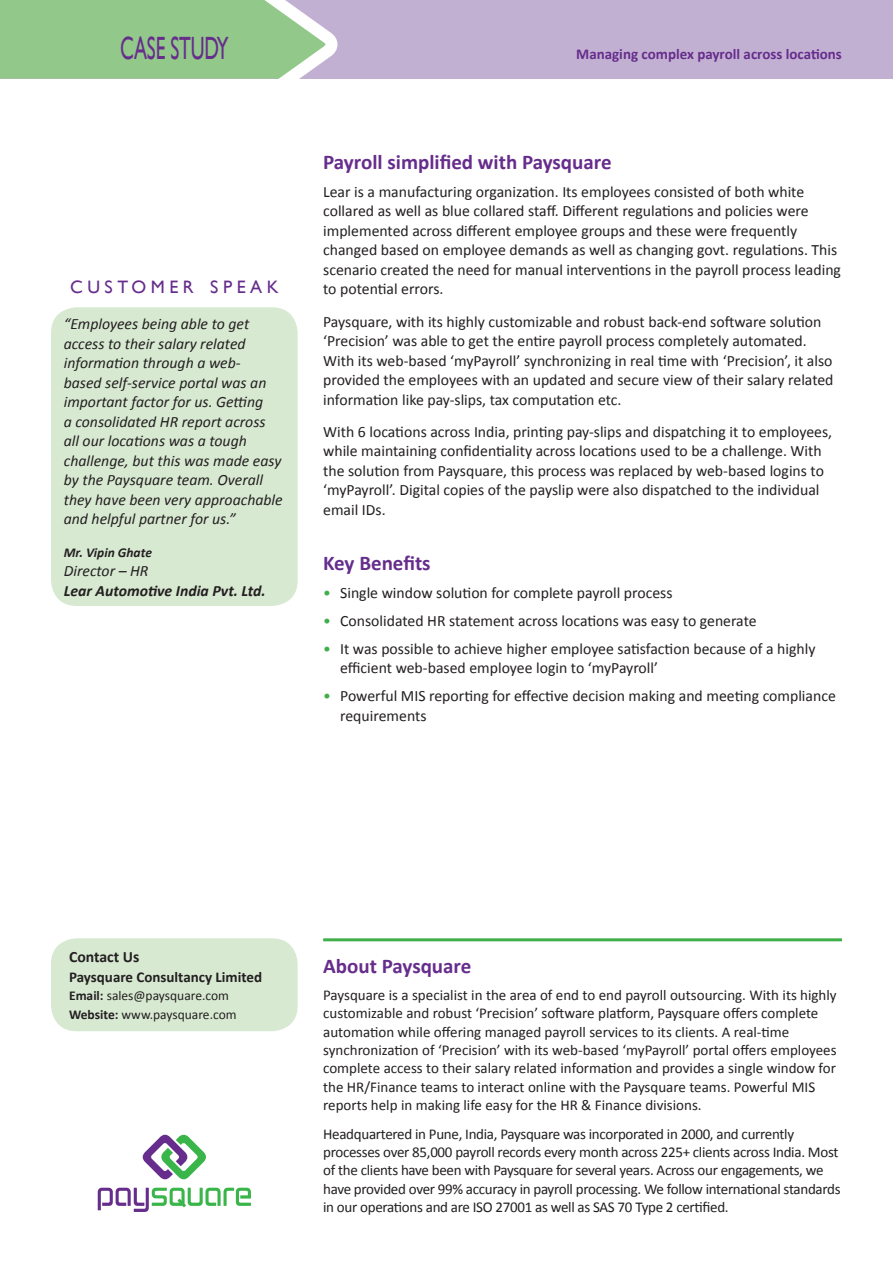
<style>
.page{position:relative;width:893px;height:1263px;background:#fff}
.page>*{position:absolute;margin:0;border:0;box-sizing:border-box;transform-origin:0 0}
.t1{font:32.25px "Gill Sans";letter-spacing:-.01em;color:#662d8c;scale:.61 1}
.t2{font:700 21px "Calibri";color:#662d8c}
.t3{font:18px "Gill Sans";letter-spacing:.25em;color:#662d8c}
.t4{font:15.75px/19.5px "Calibri";color:#231f20}
.t5{font:italic 15.75px/19.5px "Calibri";color:#231f20}
.t6{font:italic 700 15.75px "Calibri";color:#231f20}
.t7{font:700 15.75px "Calibri";color:#231f20}
.t8{font:15px/18.3px "Calibri";letter-spacing:-.01em;color:#231f20}
.t9{font:700 15px "Calibri";color:#662d8c}
.t10{font:700 15px "Calibri";color:#231f20}
.t11{font:13.5px/18.3px "Calibri";color:#231f20}
.t12{font:italic 700 13.5px "Calibri";color:#231f20}
.s1{color:#40ae49}
.s2{font-weight:700}
</style>
<div class="page">
<div style="left:0;top:0;width:893px;height:79px;background:#c2b0d2"></div>
<svg style="left:0;top:0;width:338px;height:79px;background:#9bc994"></svg>
<svg style="left:142px;top:1134px;width:64px;height:46px"></svg>
<svg style="left:98px;top:1188px;width:153px;height:24px"></svg>
<div style="left:51px;top:307px;width:247px;height:299px;background:#d8e9d2;border-radius:26px"></div>
<hr style="left:323px;top:938px;width:519px;height:3px;background:#40ae49">
<div style="left:51px;top:938px;width:247px;height:93px;background:#d8e9d2;border-radius:26px"></div>
<h1 class="t1" style="left:120px;top:29px;width:180px">CASE STUDY</h1>
<p class="t9" style="left:576px;top:45px;width:267px">Managing complex payroll across locations</p>
<p class="t3" style="left:70px;top:276px;width:210px">CUSTOMER SPEAK</p>
<p class="t5" style="left:64px;top:314px;width:220px">“Employees being able to get access to their salary related information through a web-<br>based self-service portal was an important factor for us. Getting<br>a consolidated HR report across all our locations was a tough challenge, but this was made easy by the Paysquare team. Overall they have been very approachable and helpful partner for us.”</p>
<p class="t12" style="left:64px;top:544px;width:90px">Mr. Vipin Ghate</p>
<p class="t5" style="left:64px;top:560px;width:86px">Director – HR</p>
<p class="t6" style="left:64px;top:580px;width:203px">Lear Automotive India Pvt. Ltd.</p>
<h2 class="t2" style="left:323px;top:149px;width:290px">Payroll simplified with Paysquare</h2>
<p class="t4" style="left:323px;top:181px;width:519px">Lear is a manufacturing organization. Its employees consisted of both white collared as well as blue collared staff. Different regulations and policies were implemented across different employee groups and these were frequently changed based on employee demands as well as changing govt. regulations. This scenario created the need for manual interventions in the payroll process leading to potential errors.</p>
<p class="t4" style="left:323px;top:311px;width:512px">Paysquare, with its highly customizable and robust back-end software solution ‘Precision’ was able to get the entire payroll process completely automated.<br>With its web-based ‘myPayroll’ synchronizing in real time with ‘Precision’, it also provided the employees with an updated and secure view of their salary related information like pay-slips, tax computation etc.</p>
<p class="t4" style="left:323px;top:421px;width:510px">With 6 locations across India, printing pay-slips and dispatching it to employees, while maintaining confidentiality across locations used to be a challenge. With the solution from Paysquare, this process was replaced by web-based logins to ‘myPayroll’. Digital copies of the payslip were also dispatched to the individual email IDs.</p>
<h2 class="t2" style="left:323px;top:550px;width:109px">Key Benefits</h2>
<p class="t4" style="left:323px;top:582px;width:351px"><span class="s1">•</span> Single window solution for complete payroll process</p>
<p class="t4" style="left:323px;top:610px;width:435px"><span class="s1">•</span> Consolidated HR statement across locations was easy to generate</p>
<p class="t4" style="left:340px;top:638px;width:477px;text-indent:-17px"><span class="s1">•</span> It was possible to achieve higher employee satisfaction because of a highly efficient web-based employee login to ‘myPayroll’</p>
<p class="t4" style="left:340px;top:686px;width:497px;text-indent:-17px"><span class="s1">•</span> Powerful MIS reporting for effective decision making and meeting compliance requirements</p>
<p class="t7" style="left:69px;top:947px;width:72px">Contact Us</p>
<p class="t10" style="left:69px;top:967px;width:195px">Paysquare Consultancy Limited</p>
<p class="t11" style="left:69px;top:986px;width:169px"><span class="s2">Email:</span> sales@paysquare.com<br><span class="s2">Website:</span> www.paysquare.com</p>
<h2 class="t2" style="left:323px;top:953px;width:150px">About Paysquare</h2>
<p class="t8" style="left:323px;top:985px;width:515px">Paysquare is a specialist in the area of end to end payroll outsourcing. With its highly customizable and robust ‘Precision’ software platform, Paysquare offers complete automation while offering managed payroll services to its clients. A real-time synchronization of ‘Precision’ with its web-based ‘myPayroll’ portal offers employees complete access to their salary related information and provides a single window for the HR/Finance teams to interact online with the Paysquare teams. Powerful MIS reports help in making life easy for the HR &amp; Finance divisions.</p>
<p class="t8" style="left:323px;top:1124px;width:519px">Headquartered in Pune, India, Paysquare was incorporated in 2000, and currently processes over 85,000 payroll records every month across 225+ clients across India. Most of the clients have been with Paysquare for several years. Across our engagements, we have provided over 99% accuracy in payroll processing. We follow international standards in our operations and are ISO 27001 as well as SAS 70 Type 2 certified.</p>
</div>
